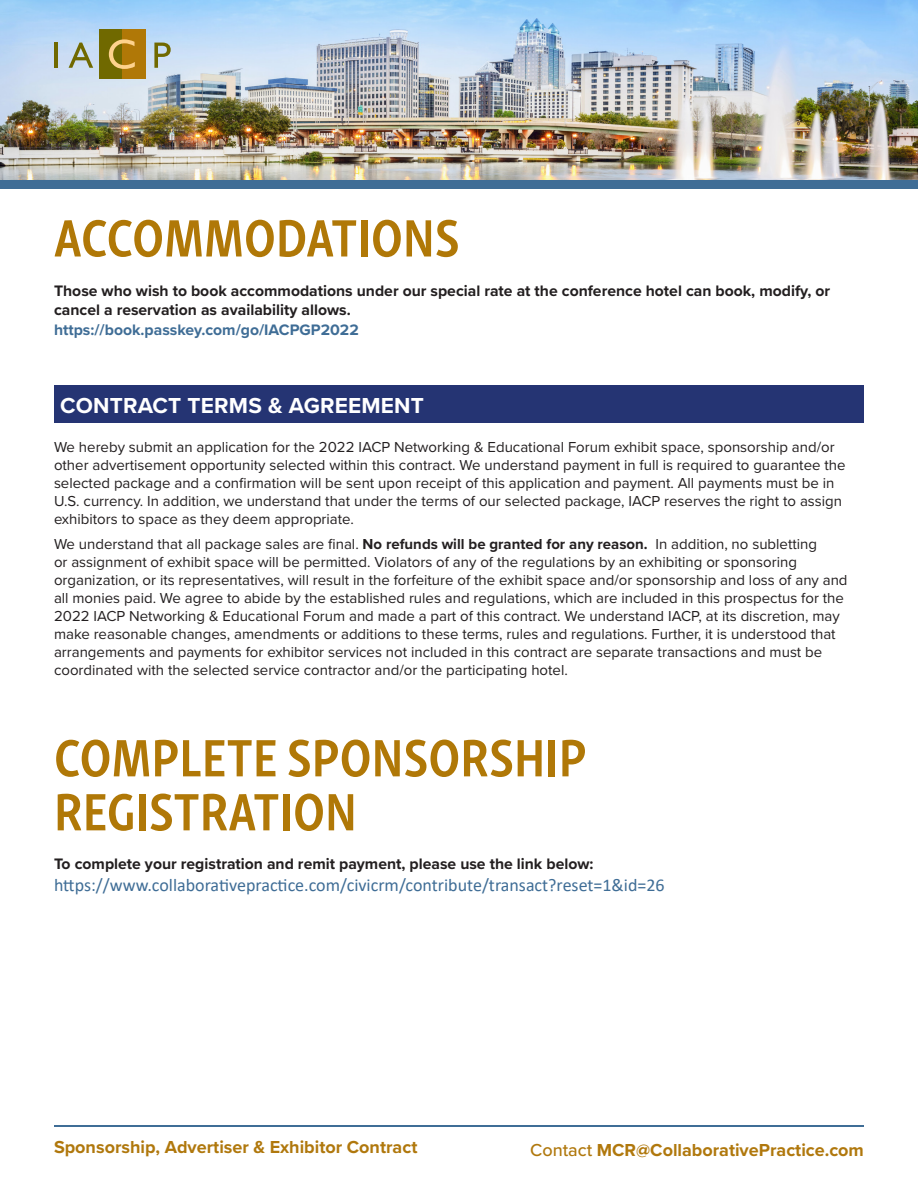
<style>
.page{position:relative;width:918px;height:1188px;background:#fff}
.page>*{position:absolute;margin:0;border:0;box-sizing:border-box;transform-origin:0 0}
.t1{font:700 54px/54px "Skolar Sans Latn Cp";color:#b07807}
.t2{font:700 22.5px "Proxima Nova";letter-spacing:.01em;color:#fff}
.t3{font:18px "Calibri";color:#3f6d96}
.t4{font:700 18px "Proxima Nova";color:#b0780d}
.t5{font:700 15.75px/19.5px "Proxima Nova";color:#231f20}
.t6{font:15px/18px "Proxima Nova";color:#231f20}
.s1{color:#3f6d96}
.s2{font-weight:700}
.s3{font-weight:500}
</style>
<div class="page">
<hr style="left:54px;top:1125px;width:810px;height:2px;background:#3f6d96">
<img style="left:0;top:0;width:918px;height:181px">
<div style="left:0;top:181px;width:918px;height:8px;background:#3f6d96"></div>
<div style="left:99px;top:29px;width:24px;height:50px;background:#706900"></div>
<div style="left:122px;top:29px;width:23px;height:50px;background:#b07807"></div>
<svg style="left:109px;top:39px;width:26px;height:30px"></svg>
<hr style="left:54px;top:43px;width:4px;height:25px;background:#706900">
<svg style="left:154px;top:43px;width:17px;height:25px"></svg>
<svg style="left:69px;top:43px;width:24px;height:25px"></svg>
<div style="left:54px;top:385px;width:809px;height:37px;background:#253473"></div>
<p class="t1" style="left:54px;top:206px;width:407px">ACCOMMODATIONS</p>
<p class="t5" style="left:54px;top:280px;width:778px">Those who wish to book accommodations under our special rate at the conference hotel can book, modify, or cancel a reservation as availability allows.<br><span class="s1">https://book.passkey.com/go/IACPGP2022</span></p>
<p class="t2" style="left:60px;top:388px;width:366px">CONTRACT TERMS &amp; AGREEMENT</p>
<p class="t6" style="left:54px;top:438px;width:793px">We hereby submit an application for the 2022 IACP Networking &amp; Educational Forum exhibit space, sponsorship and/or other advertisement opportunity selected within this contract. We understand payment in full is required to guarantee the selected package and a confirmation will be sent upon receipt of this application and payment. All payments must be in U.S. currency. In addition, we understand that under the terms of our selected package, IACP reserves the right to assign exhibitors to space as they deem appropriate.</p>
<p class="t6" style="left:54px;top:535px;width:795px">We understand that all package sales are final. <span class="s2">No refunds will be granted for any reason.</span> In addition, no subletting<br>or assignment of exhibit space will be permitted. Violators of any of the regulations by an exhibiting or sponsoring organization, or its representatives, will result in the forfeiture of the exhibit space and/or sponsorship and loss of any and all monies paid. We agree to abide by the established rules and regulations, which are included in this prospectus for the 2022 IACP Networking &amp; Educational Forum and made a part of this contract. We understand IACP, at its discretion, may make reasonable changes, amendments or additions to these terms, rules and regulations. Further, it is understood that arrangements and payments for exhibitor services not included in this contract are separate transactions and must be coordinated with the selected service contractor and/or the participating hotel.</p>
<p class="t1" style="left:54px;top:726px;width:534px">COMPLETE SPONSORSHIP<br>REGISTRATION</p>
<p class="t5" style="left:54px;top:854px;width:541px">To complete your registration and remit payment, please use the link below:</p>
<p class="t3" style="left:54px;top:872px;width:612px">https://www.collaborativepractice.com/civicrm/contribute/transact?reset=1&amp;id=26</p>
<p class="t4" style="left:54px;top:1133px;width:365px">Sponsorship, Advertiser &amp; Exhibitor Contract</p>
<p class="t4" style="left:530px;top:1136px;width:335px"><span class="s3">Contact</span> MCR@CollaborativePractice.com</p>
</div>
